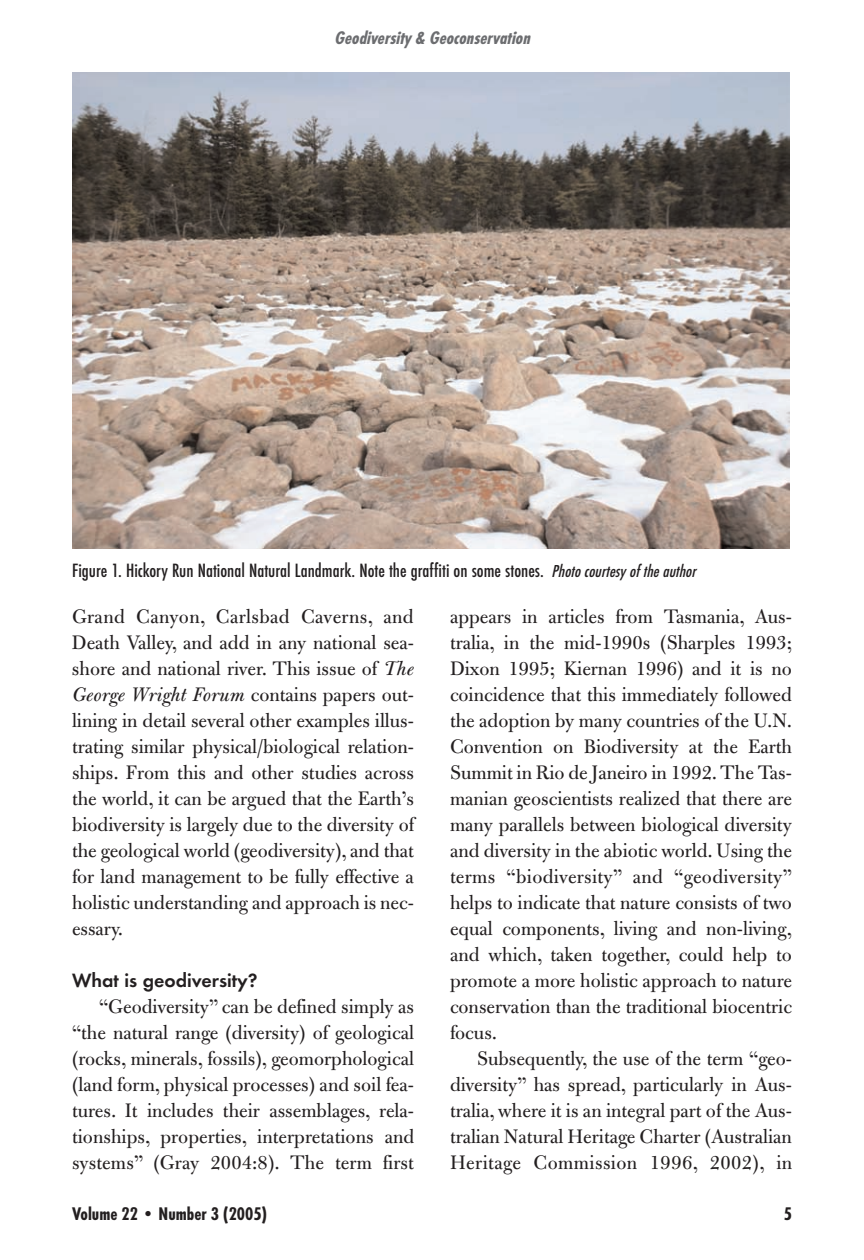
<style>
.page{position:relative;width:864px;height:1260px;background:#fff}
.page>*{position:absolute;margin:0;border:0;box-sizing:border-box;transform-origin:0 0}
.t1{font:21px/26px "Bulmer";color:#231f20;text-align:justify}
.t2{font:20px "Function Cond";color:#231f20}
.t3{font:700 20px "Function";color:#231f20}
.t4{font:italic 700 19px "Function Cond";color:#6c6d70}
.t5{font:700 19px "Function Cond";color:#231f20}
.s1{font-style:italic;font-size:18px}
.s2{font-style:italic}
</style>
<div class="page">
<img style="left:72px;top:72px;width:718px;height:477px">
<p class="t4" style="left:334px;top:26px;width:197px">Geodiversity &amp; Geoconservation</p>
<p class="t2" style="left:72px;top:558px;width:625px">Figure 1. Hickory Run National Natural Landmark. Note the graffiti on some stones. <span class="s1">Photo courtesy of the author</span></p>
<p class="t1" style="left:72px;top:606px;width:344px">Grand Canyon, Carlsbad Caverns, and Death Valley, and add in any national sea&shy;shore and national river. This issue of <span class="s2">The George Wright Forum</span> contains papers out&shy;lining in detail several other examples illus&shy;trating similar physical/biological relation&shy;ships. From this and other studies across the world, it can be argued that the Earth’s biodiversity is largely due to the diversity of the geological world (geodiversity), and that for land management to be fully effective a holistic understanding and approach is nec&shy;essary.</p>
<p class="t3" style="left:72px;top:969px;width:187px">What is geodiversity?</p>
<p class="t1" style="left:72px;top:996px;width:344px;text-indent:27px">“Geodiversity” can be defined simply as “the natural range (diversity) of geological (rocks, minerals, fossils), geomorphological (land form, physical processes) and soil fea&shy;tures. It includes their assemblages, rela&shy;tionships, properties, interpretations and systems” (Gray 2004:8). The term first</p>
<p class="t1" style="left:450px;top:606px;width:344px">appears in articles from Tasmania, Aus&shy;tralia, in the mid-1990s (Sharples 1993; Dixon 1995; Kiernan 1996) and it is no coincidence that this immediately followed the adoption by many countries of the U.N.<br>Convention on Biodiversity at the Earth Summit in Rio de Janeiro in 1992. The Tas&shy;manian geoscientists realized that there are many parallels between biological diversity and diversity in the abiotic world. Using the terms “biodiversity” and “geodiversity” helps to indicate that nature consists of two equal components, living and non-living, and which, taken together, could help to promote a more holistic approach to nature conservation than the traditional biocentric focus.</p>
<p class="t1" style="left:450px;top:1048px;width:344px;text-indent:27px">Subsequently, the use of the term “geo&shy;diversity” has spread, particularly in Aus&shy;tralia, where it is an integral part of the Aus&shy;tralian Natural Heritage Charter (Australian Heritage Commission 1996, 2002), in</p>
<p class="t5" style="left:72px;top:1203px;width:197px">Volume 22 • Number 3 (2005)</p>
<p class="t5" style="left:784px;top:1203px;width:10px">5</p>
</div>
